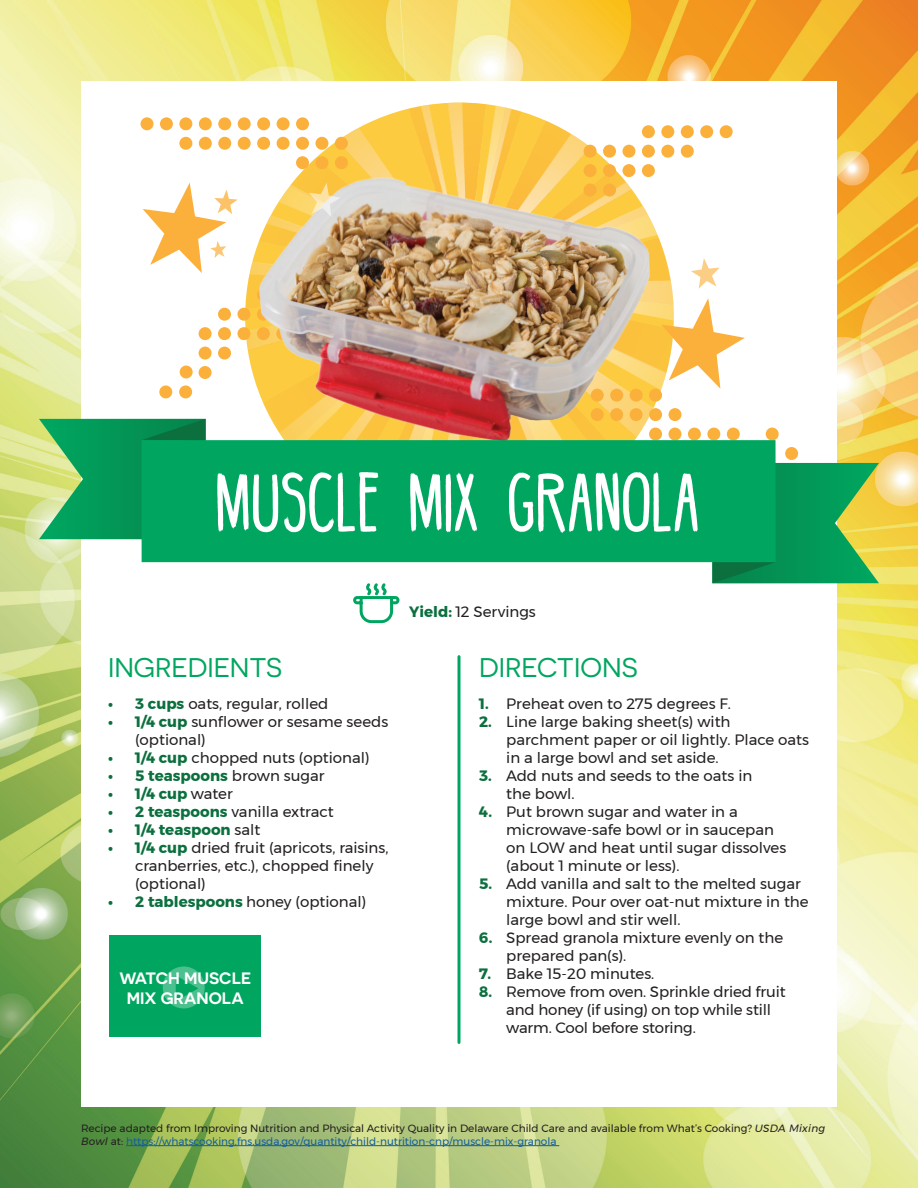
<style>
.page{position:relative;width:918px;height:1188px;background:#fff}
.page>*{position:absolute;margin:0;border:0;box-sizing:border-box;transform-origin:0 0}
.t1{font:60px "BELLABOO";color:#fff}
.t2{font:27px "Novecentosanswide";color:#00a660}
.t3{font:600 16.5px/19.8px "Novecentosanswide";color:#fff;text-align:center}
.t4{font:15px/18px "Montserrat";color:#231f20}
.t5{font:700 15px "Montserrat";color:#0b6f3e}
.t6{font:10.5px/12.6px "Montserrat";color:#231f20}
.s1{font-weight:700;color:#0b6f3e}
.s2{font-weight:400;color:#231f20}
.s3{font-style:italic}
.s4{color:#135e9a}
</style>
<div class="page">
<img style="left:0;top:0;width:918px;height:1188px">
<div style="left:81px;top:81px;width:756px;height:1026px;background:#fff"></div>
<svg style="left:690px;top:298px;width:55px;height:91px"></svg>
<svg style="left:691px;top:258px;width:29px;height:31px"></svg>
<div style="left:707px;top:428px;width:13px;height:13px;background:#fbb03b;border-radius:50%"></div>
<div style="left:785px;top:447px;width:13px;height:13px;background:#fbb03b;border-radius:50%"></div>
<div style="left:688px;top:428px;width:13px;height:13px;background:#fbb03b;border-radius:50%"></div>
<div style="left:727px;top:428px;width:13px;height:13px;background:#fbb03b;border-radius:50%"></div>
<div style="left:766px;top:428px;width:13px;height:13px;background:#fbb03b;border-radius:50%"></div>
<div style="left:141px;top:117px;width:12px;height:13px;background:#fbb03b;border-radius:50%"></div>
<div style="left:179px;top:117px;width:13px;height:13px;background:#fbb03b;border-radius:50%"></div>
<div style="left:218px;top:117px;width:13px;height:13px;background:#fbb03b;border-radius:50%"></div>
<div style="left:179px;top:137px;width:13px;height:13px;background:#fbb03b;border-radius:50%"></div>
<div style="left:218px;top:137px;width:13px;height:13px;background:#fbb03b;border-radius:50%"></div>
<div style="left:160px;top:117px;width:13px;height:13px;background:#fbb03b;border-radius:50%"></div>
<div style="left:199px;top:117px;width:13px;height:13px;background:#fbb03b;border-radius:50%"></div>
<div style="left:199px;top:137px;width:13px;height:13px;background:#fbb03b;border-radius:50%"></div>
<svg style="left:681px;top:145px;width:13px;height:13px"></svg>
<div style="left:700px;top:125px;width:13px;height:13px;background:#fbb03b;border-radius:50%"></div>
<svg style="left:681px;top:125px;width:13px;height:13px"></svg>
<div style="left:720px;top:125px;width:13px;height:13px;background:#fbb03b;border-radius:50%"></div>
<hr style="left:458px;top:657px;width:2px;height:385px;background:#00a660">
<div style="left:218px;top:327px;width:13px;height:13px;background:#fbb03b;border-radius:50%"></div>
<div style="left:218px;top:308px;width:13px;height:13px;background:#fbb03b;border-radius:50%"></div>
<div style="left:179px;top:385px;width:13px;height:13px;background:#fbb03b;border-radius:50%"></div>
<div style="left:159px;top:385px;width:13px;height:13px;background:#fbb03b;border-radius:50%"></div>
<div style="left:218px;top:347px;width:13px;height:13px;background:#fbb03b;border-radius:50%"></div>
<div style="left:199px;top:366px;width:13px;height:13px;background:#fbb03b;border-radius:50%"></div>
<div style="left:199px;top:327px;width:13px;height:13px;background:#fbb03b;border-radius:50%"></div>
<div style="left:199px;top:347px;width:13px;height:13px;background:#fbb03b;border-radius:50%"></div>
<div style="left:180px;top:366px;width:13px;height:12px;background:#fbb03b;border-radius:50%"></div>
<svg style="left:143px;top:183px;width:95px;height:90px"></svg>
<hr style="left:126px;top:1145px;width:433px;height:1px;background:#135e9a">
<svg style="left:353px;top:583px;width:47px;height:41px"></svg>
<div style="left:110px;top:936px;width:151px;height:101px;background:#00a660"></div>
<svg style="left:163px;top:966px;width:42px;height:42px"></svg>
<svg style="left:176px;top:975px;width:22px;height:26px"></svg>
<img style="left:238px;top:110px;width:452px;height:330px">
<svg style="left:309px;top:183px;width:32px;height:34px"></svg>
<svg style="left:712px;top:463px;width:167px;height:120px;background:#30a253"></svg>
<svg style="left:39px;top:419px;width:167px;height:120px;background:#2da562"></svg>
<div style="left:142px;top:440px;width:634px;height:122px;background:#00a660"></div>
<h1 class="t1" style="left:216px;top:463px;width:485px">MUSCLE MIX GRANOLA</h1>
<h2 class="t2" style="left:108px;top:652px;width:176px">INGREDIENTS</h2>
<p class="t4" style="left:108px;top:694px;width:222px"><span class="s1">• 3 cups</span> oats, regular, rolled</p>
<p class="t4" style="left:135px;top:712px;width:255px;text-indent:-27px"><span class="s1">• 1/4 cup</span> sunflower or sesame seeds (optional)</p>
<p class="t4" style="left:108px;top:748px;width:263px"><span class="s1">• 1/4 cup</span> chopped nuts (optional)</p>
<p class="t5" style="left:108px;top:763px;width:218px">• 5 teaspoons <span class="s2">brown sugar</span></p>
<p class="t5" style="left:108px;top:781px;width:126px">• 1/4 cup <span class="s2">water</span></p>
<p class="t4" style="left:108px;top:802px;width:227px"><span class="s1">• 2 teaspoons</span> vanilla extract</p>
<p class="t5" style="left:108px;top:817px;width:154px">• 1/4 teaspoon <span class="s2">salt</span></p>
<p class="t4" style="left:135px;top:838px;width:255px;text-indent:-27px"><span class="s1">• 1/4 cup</span> dried fruit (apricots, raisins, cranberries, etc.), chopped finely (optional)</p>
<p class="t4" style="left:108px;top:892px;width:260px"><span class="s1">• 2 tablespoons</span> honey (optional)</p>
<p class="t3" style="left:119px;top:968px;width:133px">WATCH MUSCLE<br>MIX GRANOLA</p>
<p class="t4" style="left:409px;top:602px;width:128px"><span class="s1">Yield:</span> 12 Servings</p>
<h2 class="t2" style="left:479px;top:652px;width:160px">DIRECTIONS</h2>
<p class="t4" style="left:479px;top:694px;width:253px"><span class="s1">1.</span> Preheat oven to 275 degrees F.</p>
<p class="t4" style="left:506px;top:712px;width:304px;text-indent:-27px"><span class="s1">2.</span> Line large baking sheet(s) with parchment paper or oil lightly. Place oats in a large bowl and set aside.</p>
<p class="t4" style="left:506px;top:766px;width:248px;text-indent:-27px"><span class="s1">3.</span> Add nuts and seeds to the oats in the bowl.</p>
<p class="t4" style="left:506px;top:802px;width:282px;text-indent:-27px"><span class="s1">4.</span> Put brown sugar and water in a microwave-safe bowl or in saucepan on LOW and heat until sugar dissolves (about 1 minute or less).</p>
<p class="t4" style="left:506px;top:874px;width:304px;text-indent:-27px"><span class="s1">5.</span> Add vanilla and salt to the melted sugar mixture. Pour over oat-nut mixture in the large bowl and stir well.</p>
<p class="t4" style="left:506px;top:928px;width:279px;text-indent:-27px"><span class="s1">6.</span> Spread granola mixture evenly on the prepared pan(s).</p>
<p class="t4" style="left:479px;top:964px;width:177px"><span class="s1">7.</span> Bake 15-20 minutes.</p>
<p class="t4" style="left:506px;top:982px;width:281px;text-indent:-27px"><span class="s1">8.</span> Remove from oven. Sprinkle dried fruit and honey (if using) on top while still warm. Cool before storing.</p>
<p class="t6" style="left:81px;top:1122px;width:746px">Recipe adapted from Improving Nutrition and Physical Activity Quality in Delaware Child Care and available from What’s Cooking? <span class="s3">USDA Mixing<br>Bowl</span> at: <span class="s4">https://whatscooking.fns.usda.gov/quantity/child-nutrition-cnp/muscle-mix-granola</span></p>
</div>
